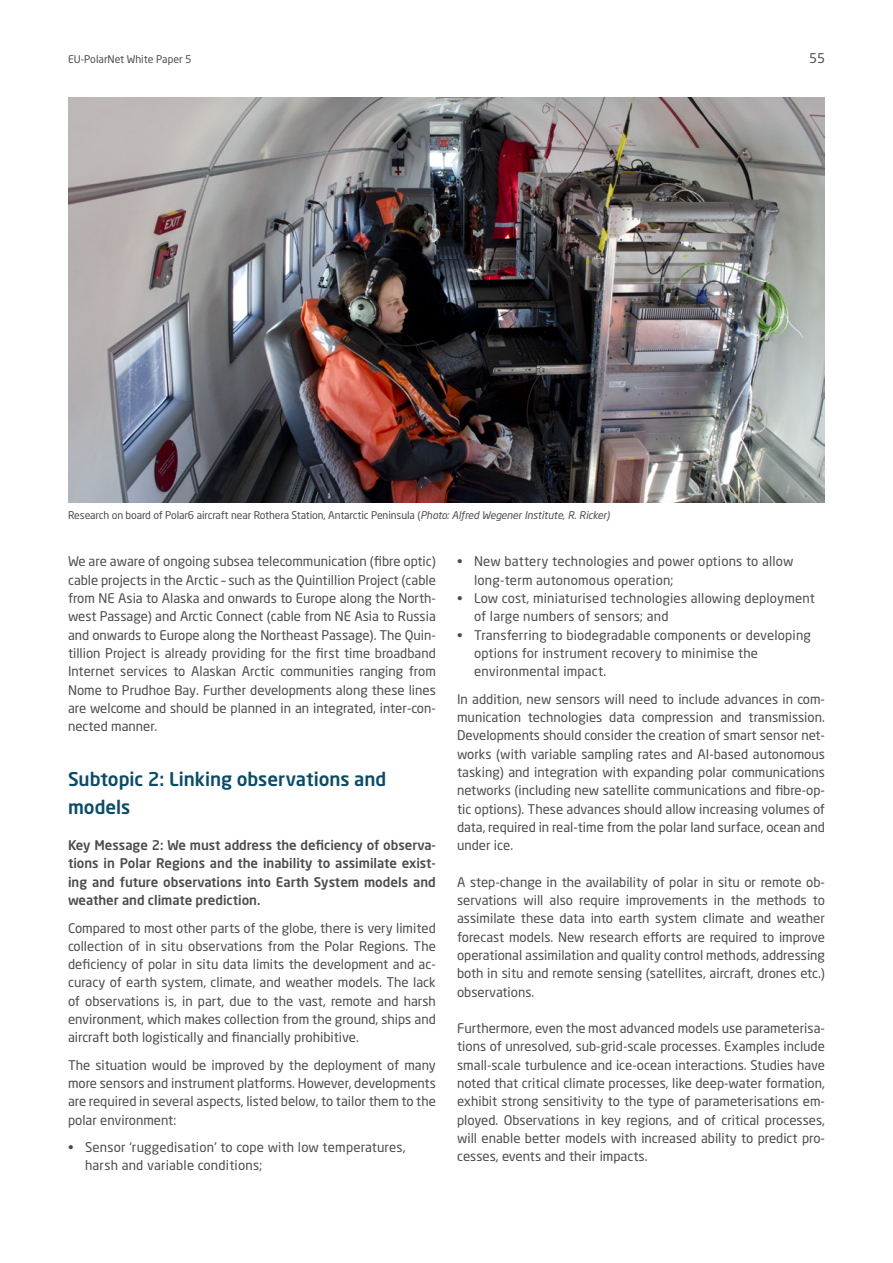
<style>
.page{position:relative;width:893px;height:1263px;background:#fff}
.page>*{position:absolute;margin:0;border:0;box-sizing:border-box;transform-origin:0 0}
.Subhead{font:500 18.75px/27.5px "Neo Sans W1 G";color:#0a4b67}
.lauf{font:13.2px/18.3px "Neo Sans W1 G";color:#4b4c4d;text-align:justify}
.Aufzählung{font:13.2px/18.3px "Neo Sans W1 G";letter-spacing:.015em;color:#4b4c4d}
.Einführung{font:500 13.2px/18.3px "Neo Sans W1 G";color:#4b4c4d;text-align:justify}
.Legende{font:10.5px "Neo Sans W1 G";letter-spacing:-.01em;color:#4b4c4d}
.s1{font-style:italic}
</style>
<div class="page">
<img style="left:68px;top:98px;width:757px;height:404px">
<p class="Legende" style="left:68px;top:53px;width:125px">EU-PolarNet White Paper 5</p>
<p class="lauf" style="left:809px;top:49px;width:17px">55</p>
<p class="Legende" style="left:68px;top:509px;width:543px">Research on board of Polar6 aircraft near Rothera Station, Antarctic Peninsula (<span class="s1">Photo: Alfred Wegener Institute, R. Ricker)</span></p>
<p class="lauf" style="left:68px;top:552px;width:369px">We are aware of ongoing subsea telecommunication (fibre optic) cable projects in the Arctic – such as the Quintillion Project (cable from NE Asia to Alaska and onwards to Europe along the North&shy;west Passage) and Arctic Connect (cable from NE Asia to Russia and onwards to Europe along the Northeast Passage). The Quin&shy;tillion Project is already providing for the first time broadband Internet services to Alaskan Arctic communities ranging from Nome to Prudhoe Bay. Further developments along these lines are welcome and should be planned in an integrated, inter-con&shy;nected manner.</p>
<p class="Subhead" style="left:68px;top:765px;width:320px">Subtopic 2: Linking observations and models</p>
<p class="Einführung" style="left:68px;top:836px;width:369px">Key Message 2: We must address the deficiency of observa&shy;tions in Polar Regions and the inability to assimilate exist&shy;ing and future observations into Earth System models and weather and climate prediction.</p>
<p class="lauf" style="left:68px;top:918px;width:369px">Compared to most other parts of the globe, there is very limited collection of in situ observations from the Polar Regions. The deficiency of polar in situ data limits the development and ac&shy;curacy of earth system, climate, and weather models. The lack of observations is, in part, due to the vast, remote and harsh environment, which makes collection from the ground, ships and aircraft both logistically and financially prohibitive.</p>
<p class="lauf" style="left:68px;top:1055px;width:369px">The situation would be improved by the deployment of many more sensors and instrument platforms. However, developments are required in several aspects, listed below, to tailor them to the polar environment:</p>
<p class="Aufzählung" style="left:85px;top:1138px;width:322px;text-indent:-17px">• Sensor ‘ruggedisation’ to cope with low temperatures, harsh and variable conditions;</p>
<p class="Aufzählung" style="left:474px;top:552px;width:321px;text-indent:-17px">• New battery technologies and power options to allow long-term autonomous operation;</p>
<p class="Aufzählung" style="left:474px;top:589px;width:342px;text-indent:-17px">• Low cost, miniaturised technologies allowing deployment of large numbers of sensors; and</p>
<p class="Aufzählung" style="left:474px;top:625px;width:338px;text-indent:-17px">• Transferring to biodegradable components or developing options for instrument recovery to minimise the environmental impact.</p>
<p class="lauf" style="left:457px;top:689px;width:369px">In addition, new sensors will need to include advances in com&shy;munication technologies data compression and transmission.<br>Developments should consider the creation of smart sensor net&shy;works (with variable sampling rates and AI-based autonomous tasking) and integration with expanding polar communications networks (including new satellite communications and fibre-op&shy;tic options). These advances should allow increasing volumes of data, required in real-time from the polar land surface, ocean and under ice.</p>
<p class="lauf" style="left:457px;top:872px;width:369px">A step-change in the availability of polar in situ or remote ob&shy;servations will also require improvements in the methods to assimilate these data into earth system climate and weather forecast models. New research efforts are required to improve operational assimilation and quality control methods, addressing both in situ and remote sensing (satellites, aircraft, drones etc.) observations.</p>
<p class="lauf" style="left:457px;top:1019px;width:369px">Furthermore, even the most advanced models use parameterisa&shy;tions of unresolved, sub-grid-scale processes. Examples include small-scale turbulence and ice-ocean interactions. Studies have noted that critical climate processes, like deep-water formation, exhibit strong sensitivity to the type of parameterisations em&shy;ployed. Observations in key regions, and of critical processes, will enable better models with increased ability to predict pro&shy;cesses, events and their impacts.</p>
</div>
